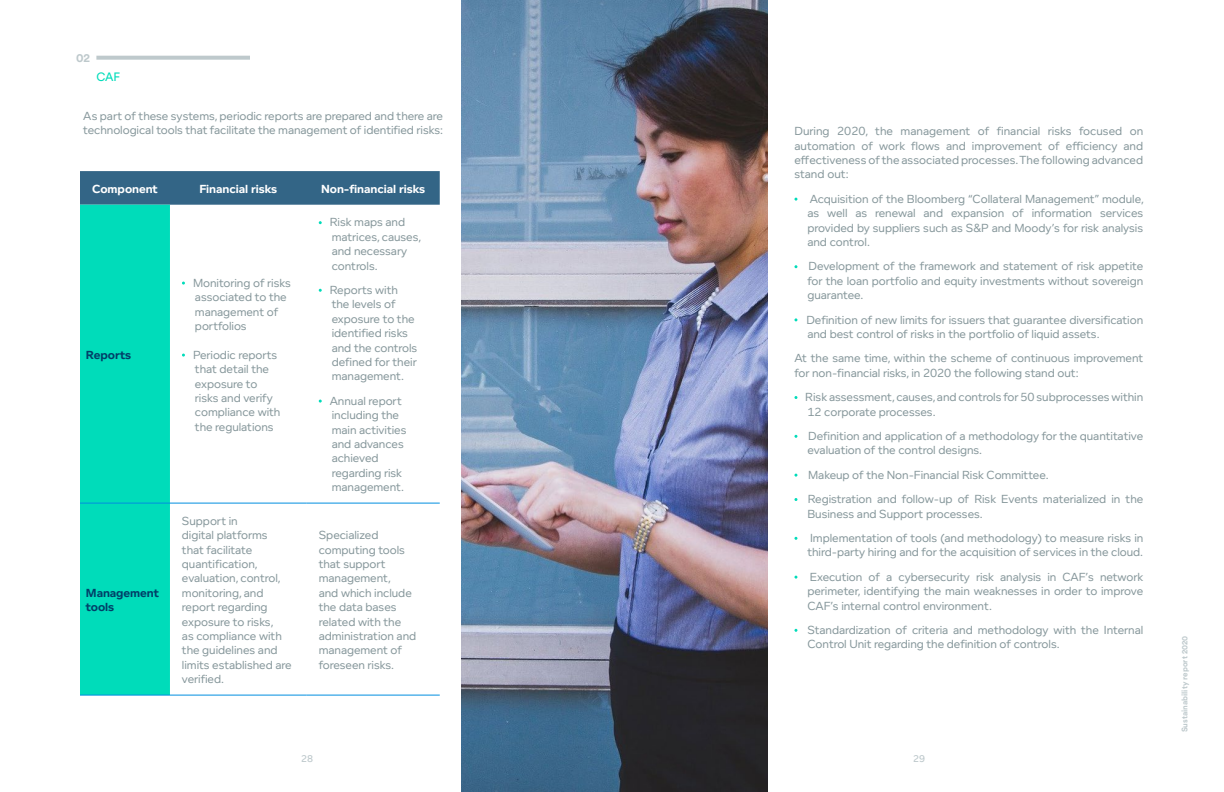
<style>
.page{position:relative;width:1224px;height:792px;background:#fff}
.page>*{position:absolute;margin:0;border:0;box-sizing:border-box;transform-origin:0 0}
.t1{font:12px/14.4px "Foundry Context";letter-spacing:-.005em;color:#86979b}
.t2{font:700 12px "Foundry Context";letter-spacing:-.005em;color:#fff}
.t3{font:700 12px/14.4px "Foundry Context";letter-spacing:-.005em;color:#003f68}
.t4{font:12px "Circular Std";color:#00dcba}
.t5{font:700 12px "Circular Std";color:#bec9cc}
.t6{font:500 10px "Foundry Context";color:#bec9cc}
.t7{font:700 8px "Circular Std";color:#bec9cc}
</style>
<div class="page">
<div style="left:80px;top:171px;width:360px;height:34px;background:#336586"></div>
<div style="left:80px;top:205px;width:90px;height:490px;background:#00dcba"></div>
<hr style="left:80px;top:503px;width:90px;height:1px;background:#008ee0">
<hr style="left:170px;top:503px;width:137px;height:1px;background:#008ee0">
<hr style="left:307px;top:503px;width:133px;height:1px;background:#008ee0">
<hr style="left:80px;top:695px;width:90px;height:1px;background:#008ee0">
<hr style="left:170px;top:695px;width:137px;height:1px;background:#008ee0">
<hr style="left:307px;top:695px;width:133px;height:1px;background:#008ee0">
<img style="left:462px;top:0;width:306px;height:792px">
<svg style="left:96px;top:56px;width:154px;height:4px"></svg>
<p class="t5" style="left:76px;top:50px;width:15px">02</p>
<p class="t4" style="left:96px;top:69px;width:25px">CAF</p>
<p class="t1" style="left:83px;top:108px;width:361px">As part of these systems, periodic reports are prepared and there are technological tools that facilitate the management of identified risks:</p>
<p class="t2" style="left:92px;top:182px;width:67px">Component</p>
<p class="t2" style="left:199px;top:182px;width:79px">Financial risks</p>
<p class="t2" style="left:321px;top:182px;width:106px">Non-financial risks</p>
<p class="t3" style="left:86px;top:347px;width:47px">Reports</p>
<p class="t1" style="left:193px;top:275px;width:99px">Monitoring of risks associated to the management of portfolios</p>
<p class="t1" style="left:193px;top:347px;width:89px">Periodic reports that detail the exposure to risks and verify compliance with the regulations</p>
<p class="t3" style="left:86px;top:585px;width:75px">Management tools</p>
<p class="t1" style="left:182px;top:513px;width:111px">Support in<br>digital platforms that facilitate quantification, evaluation, control, monitoring, and report regarding exposure to risks,<br>as compliance with the guidelines and limits established are verified.</p>
<p class="t1" style="left:330px;top:215px;width:93px">Risk maps and matrices, causes, and necessary controls.</p>
<p class="t1" style="left:330px;top:282px;width:89px">Reports with the levels of exposure to the identified risks and the controls defined for their management.</p>
<p class="t1" style="left:330px;top:393px;width:78px">Annual report including the main activities and advances achieved regarding risk management.</p>
<p class="t1" style="left:319px;top:528px;width:99px">Specialized computing tools that support management,<br>and which include the data bases related with the administration and management of foreseen risks.</p>
<p class="t6" style="left:301px;top:753px;width:14px">28</p>
<p class="t1" style="left:794px;top:124px;width:350px;text-align:justify">During 2020, the management of financial risks focused on automation of work flows and improvement of efficiency and effectiveness of the associated processes. The following advanced stand out:</p>
<p class="t1" style="left:807px;top:191px;width:338px;text-align:justify">Acquisition of the Bloomberg “Collateral Management” module, as well as renewal and expansion of information services provided by suppliers such as S&amp;P and Moody’s for risk analysis and control.</p>
<p class="t1" style="left:807px;top:259px;width:337px;text-align:justify">Development of the framework and statement of risk appetite for the loan portfolio and equity investments without sovereign guarantee.</p>
<p class="t1" style="left:806px;top:312px;width:338px">Definition of new limits for issuers that guarantee diversification and best control of risks in the portfolio of liquid assets.</p>
<p class="t1" style="left:794px;top:351px;width:350px">At the same time, within the scheme of continuous improvement for non-financial risks, in 2020 the following stand out:</p>
<p class="t1" style="left:805px;top:390px;width:339px">Risk assessment, causes, and controls for 50 subprocesses within<br>12 corporate processes.</p>
<p class="t1" style="left:807px;top:428px;width:337px">Definition and application of a methodology for the quantitative evaluation of the control designs.</p>
<p class="t1" style="left:808px;top:462px;width:337px;line-height:24.4px">Makeup of the Non-Financial Risk Committee.<br>Registration and follow-up of Risk Events materialized in the</p>
<p class="t1" style="left:807px;top:501px;width:337px;line-height:24.4px">Business and Support processes.<br>Implementation of tools (and methodology) to measure risks in</p>
<p class="t1" style="left:807px;top:540px;width:337px;line-height:24.4px">third-party hiring and for the acquisition of services in the cloud.<br>Execution of a cybersecurity risk analysis in CAF’s network</p>
<p class="t1" style="left:807px;top:584px;width:337px">perimeter, identifying the main weaknesses in order to improve<br>CAF’s internal control environment.</p>
<p class="t1" style="left:807px;top:622px;width:337px">Standardization of criteria and methodology with the Internal<br>Control Unit regarding the definition of controls.</p>
<p class="t6" style="left:913px;top:753px;width:14px">29</p>
<p class="t7" style="left:1180px;top:732px;width:98px;rotate:-90deg">Sustainability report 2020</p>
</div>
